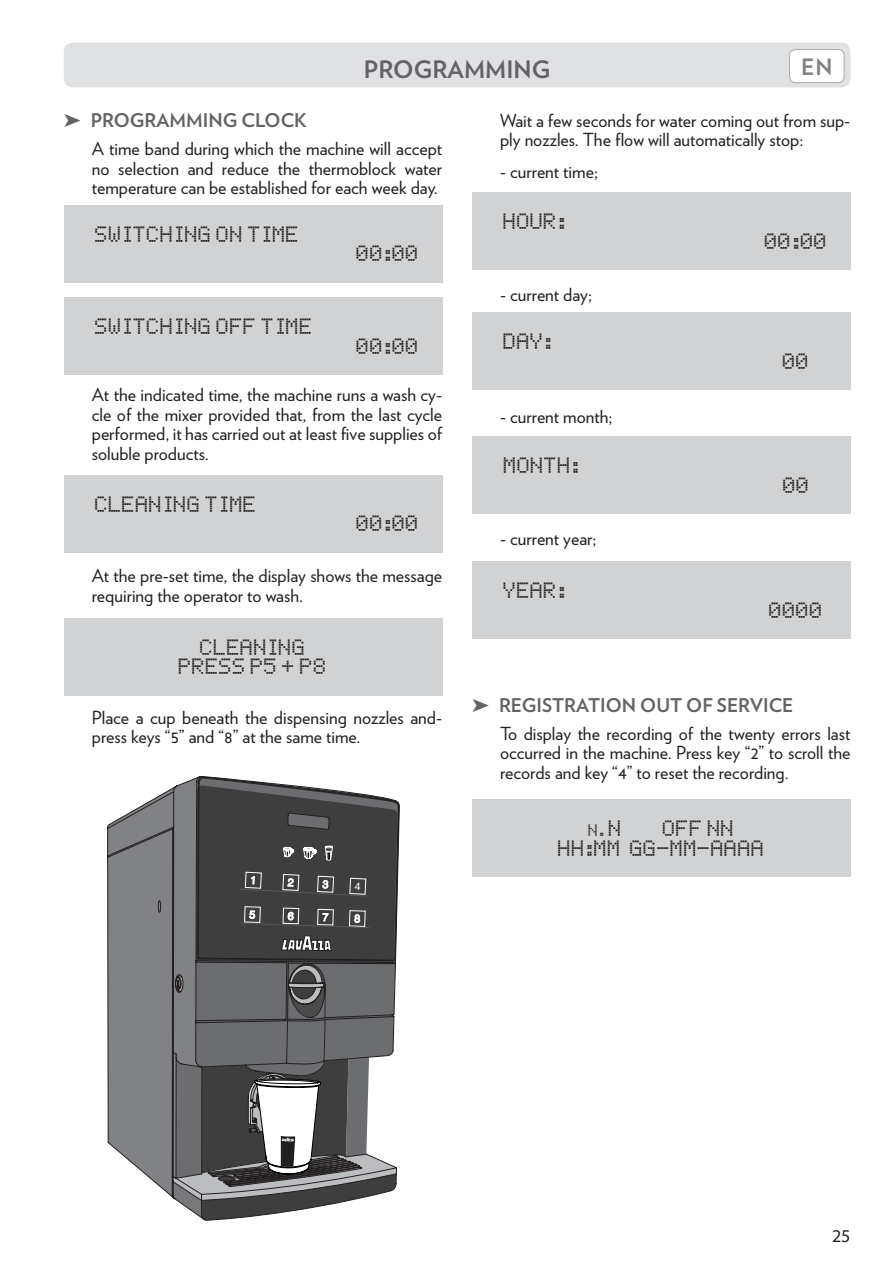
<style>
.page{position:relative;width:893px;height:1263px;background:#fff}
.page>*{position:absolute;margin:0;border:0;box-sizing:border-box;transform-origin:0 0}
.t1{font:700 24px "Verlag";color:#636366}
.t2{font:700 22.5px "Verlag";color:#808285}
.t3{font:700 18.9px "Verlag";color:#636366}
.t4{font:18px/19.5px "Verlag";color:#231f20;text-align:justify}
.t5{font:18px/19.5px "Texas Instruments TI 84 series PIXELLATED";color:#231f20;text-align:center}
.t6{font:18px "Myriad Pro";color:#231f20}
.t7{font:13.5px "Texas Instruments TI 84 series PIXELLATED";color:#231f20}
.s1{font-size:18px}
</style>
<div class="page">
<div style="left:64px;top:43px;width:786px;height:44px;background:#e0e1e3;border-radius:9px"></div>
<div style="left:790px;top:50px;width:54px;height:33px;background:#fff;border-radius:6px"></div>
<div style="left:789px;top:49px;width:55px;height:34px;border:1px solid #a8a9ad;border-radius:6px"></div>
<div style="left:64px;top:205px;width:378px;height:77px;background:#d1d2d4"></div>
<div style="left:64px;top:297px;width:378px;height:77px;background:#d1d2d4"></div>
<div style="left:64px;top:475px;width:378px;height:77px;background:#d1d2d4"></div>
<div style="left:64px;top:618px;width:378px;height:77px;background:#d1d2d4"></div>
<div style="left:472px;top:192px;width:378px;height:77px;background:#d1d2d4"></div>
<div style="left:472px;top:313px;width:378px;height:77px;background:#d1d2d4"></div>
<div style="left:472px;top:437px;width:379px;height:77px;background:#d1d2d4"></div>
<div style="left:472px;top:561px;width:378px;height:78px;background:#d1d2d4"></div>
<div style="left:472px;top:799px;width:379px;height:77px;background:#d1d2d4"></div>
<svg style="left:108px;top:776px;width:292px;height:444px"></svg>
<h1 class="t1" style="left:364px;top:51px;width:188px">PROGRAMMING</h1>
<p class="t2" style="left:801px;top:49px;width:33px">EN</p>
<p class="t3" style="left:64px;top:106px;width:245px">➤ PROGRAMMING CLOCK</p>
<p class="t4" style="left:92px;top:138px;width:352px">A time band during which the machine will accept no selection and reduce the thermoblock water temperature can be established for each week day.</p>
<p class="t5" style="left:95px;top:226px;width:206px">SWITCHING ON TIME</p>
<p class="t5" style="left:95px;top:318px;width:219px">SWITCHING OFF TIME</p>
<p class="t5" style="left:357px;top:245px;width:64px">00:00</p>
<p class="t5" style="left:357px;top:338px;width:64px">00:00</p>
<p class="t4" style="left:92px;top:384px;width:352px">At the indicated time, the machine runs a wash cy&shy;cle of the mixer provided that, from the last cycle performed, it has carried out at least five supplies of soluble products.</p>
<p class="t5" style="left:95px;top:496px;width:163px">CLEANING TIME</p>
<p class="t5" style="left:357px;top:515px;width:64px">00:00</p>
<p class="t4" style="left:92px;top:565px;width:352px">At the pre-set time, the display shows the message requiring the operator to wash.</p>
<p class="t5" style="left:179px;top:639px;width:150px">CLEANING<br>PRESS P5 + P8</p>
<p class="t4" style="left:92px;top:707px;width:352px">Place a cup beneath the dispensing nozzles and&shy;press keys “5” and “8” at the same time.</p>
<p class="t4" style="left:500px;top:110px;width:352px">Wait a few seconds for water coming out from sup&shy;ply nozzles. The flow will automatically stop:</p>
<p class="t4" style="left:500px;top:161px;width:99px">- current time;</p>
<p class="t5" style="left:503px;top:213px;width:64px">HOUR:</p>
<p class="t4" style="left:500px;top:284px;width:94px">- current day;</p>
<p class="t5" style="left:503px;top:333px;width:51px">DAY:</p>
<p class="t4" style="left:500px;top:406px;width:114px">- current month;</p>
<p class="t5" style="left:504px;top:457px;width:78px">MONTH:</p>
<p class="t4" style="left:500px;top:528px;width:98px">- current year;</p>
<p class="t5" style="left:503px;top:582px;width:64px">YEAR:</p>
<p class="t5" style="left:765px;top:233px;width:64px">00:00</p>
<p class="t5" style="left:783px;top:353px;width:28px">00</p>
<p class="t5" style="left:783px;top:477px;width:28px">00</p>
<p class="t5" style="left:769px;top:602px;width:55px">0000</p>
<p class="t3" style="left:472px;top:690px;width:323px">➤ REGISTRATION OUT OF SERVICE</p>
<p class="t4" style="left:500px;top:723px;width:352px">To display the recording of the twenty errors last occurred in the machine. Press key “2” to scroll the records and key “4” to reset the recording.</p>
<p class="t5" style="left:558px;top:820px;width:208px;text-align:left;text-indent:105px">OFF NN<br>HH:MM GG-MM-AAAA</p>
<p class="t7" style="left:588px;top:823px;width:35px">N. <span class="s1">N</span></p>
<p class="t6" style="left:832px;top:1225px;width:20px">25</p>
</div>
